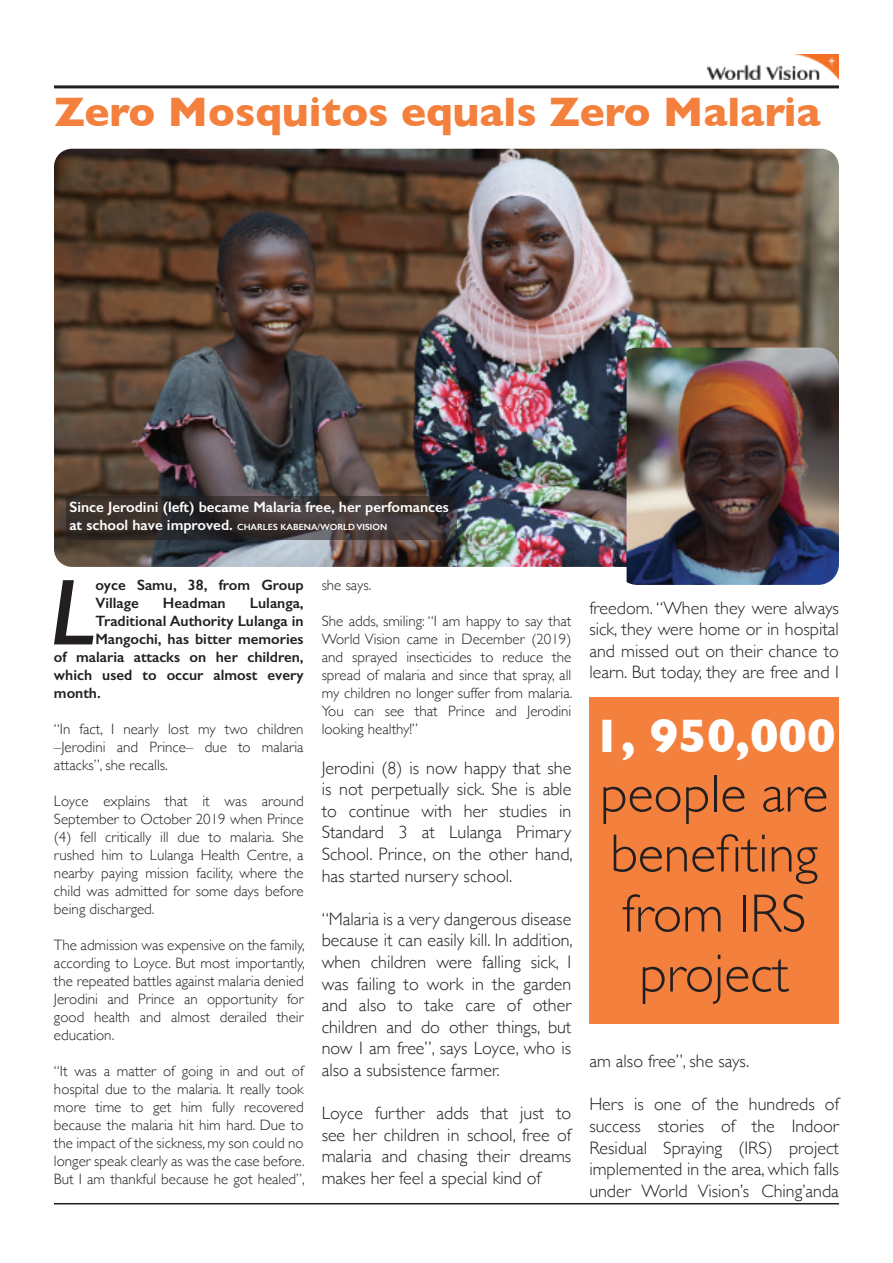
<style>
.page{position:relative;width:893px;height:1263px;background:#fff}
.page>*{position:absolute;margin:0;border:0;box-sizing:border-box;transform-origin:0 0}
.t1{font:italic 600 94.2px "Gill Sans";color:#231f20}
.t2{font:300 54px/60px "Gill Sans";color:#231f20;text-align:center}
.t3{font:700 48px "Gill Sans";color:#fff}
.t4{font:700 42px "Gill Sans";color:#f4803d}
.t5{font:300 18px/21.6px "Gill Sans";color:#231f20;text-align:justify}
.t6{font:300 15px/18px "Gill Sans";color:#231f20;text-align:justify}
.t7{font:600 15px/18px "Gill Sans";color:#231f20}
.t8{font:600 15px "Gill Sans";color:#fff}
.t9{font:600 9px "Gill Sans";color:#fff}
.s1{font-size:15px}
</style>
<div class="page">
<img style="left:707px;top:54px;width:132px;height:25px">
<hr style="left:54px;top:85px;width:785px;height:3px;background:#231f20">
<hr style="left:54px;top:1203px;width:785px;height:1px;background:#231f20">
<div style="left:589px;top:697px;width:250px;height:327px;background:#f4803d"></div>
<img style="left:54px;top:149px;width:785px;height:418px">
<img style="left:627px;top:348px;width:212px;height:237px">
<svg style="left:66px;top:496px;width:391px;height:43px;background:#3b3332"></svg>
<h3 class="t4" style="left:54px;top:79px;width:768px">Zero Mosquitos equals Zero Malaria</h3>
<p class="t8" style="left:69px;top:497px;width:381px">Since Jerodini (left) became Malaria free, her perfomances</p>
<p class="t9" style="left:69px;top:521px;width:319px"><span class="s1">at school have improved.</span> CHARLES KABENA/WORLD VISION</p>
<h1 class="t1" style="left:49px;top:556px;width:48px">L</h1>
<p class="t7" style="left:95px;top:576px;width:210px">oyce Samu, 38, from Group<br>Village</p>
<p class="t7" style="left:163px;top:594px;width:64px">Headman</p>
<p class="t7" style="left:250px;top:594px;width:55px">Lulanga,</p>
<p class="t7" style="left:95px;top:612px;width:210px">Traditional Authority Lulanga in</p>
<p class="t7" style="left:95px;top:630px;width:210px">Mangochi, has bitter memories</p>
<p class="t7" style="left:54px;top:648px;width:251px">of malaria attacks on her children,</p>
<p class="t7" style="left:54px;top:666px;width:251px">which used to occur almost every</p>
<p class="t7" style="left:54px;top:684px;width:48px">month.</p>
<p class="t6" style="left:54px;top:720px;width:251px">“In fact, I nearly lost my two children –Jerodini and Prince– due to malaria attacks”, she recalls.</p>
<p class="t6" style="left:54px;top:792px;width:251px">Loyce explains that it was around September to October 2019 when Prince (4) fell critically ill due to malaria. She rushed him to Lulanga Health Centre, a nearby paying mission facility, where the child was admitted for some days before being discharged.</p>
<p class="t6" style="left:54px;top:936px;width:252px">The admission was expensive on the family, according to Loyce. But most importantly, the repeated battles against malaria denied Jerodini and Prince an opportunity for good health and almost derailed their education.</p>
<p class="t6" style="left:54px;top:1062px;width:252px">“It was a matter of going in and out of hospital due to the malaria. It really took more time to get him fully recovered because the malaria hit him hard. Due to the impact of the sickness, my son could no longer speak clearly as was the case before.<br>But I am thankful because he got healed”,</p>
<p class="t6" style="left:322px;top:575px;width:51px">she says.</p>
<p class="t6" style="left:322px;top:611px;width:252px">She adds, smiling: “I am happy to say that World Vision came in December (2019) and sprayed insecticides to reduce the spread of malaria and since that spray, all my children no longer suffer from malaria.<br>You can see that Prince and Jerodini looking healthy!”</p>
<p class="t5" style="left:322px;top:756px;width:253px">Jerodini (8) is now happy that she is not perpetually sick. She is able to continue with her studies in Standard 3 at Lulanga Primary School. Prince, on the other hand, has started nursery school.</p>
<p class="t5" style="left:322px;top:907px;width:253px">“Malaria is a very dangerous disease because it can easily kill. In addition, when children were falling sick, I was failing to work in the garden and also to take care of other children and do other things, but now I am free”, says Loyce, who is also a subsistence farmer.</p>
<p class="t5" style="left:322px;top:1101px;width:251px">Loyce further adds that just to see her children in school, free of malaria and chasing their dreams makes her feel a special kind of</p>
<p class="t5" style="left:589px;top:596px;width:251px">freedom. “When they were always sick, they were home or in hospital and missed out on their chance to learn. But today, they are free and I</p>
<h3 class="t3" style="left:593px;top:697px;width:244px">1, 950,000</h3>
<h2 class="t2" style="left:600px;top:761px;width:230px">people are benefiting from IRS project</h2>
<p class="t5" style="left:589px;top:1050px;width:161px">am also free”, she says.</p>
<p class="t5" style="left:589px;top:1093px;width:251px">Hers is one of the hundreds of success stories of the Indoor Residual Spraying (IRS) project implemented in the area, which falls under World Vision’s Ching’anda</p>
</div>
